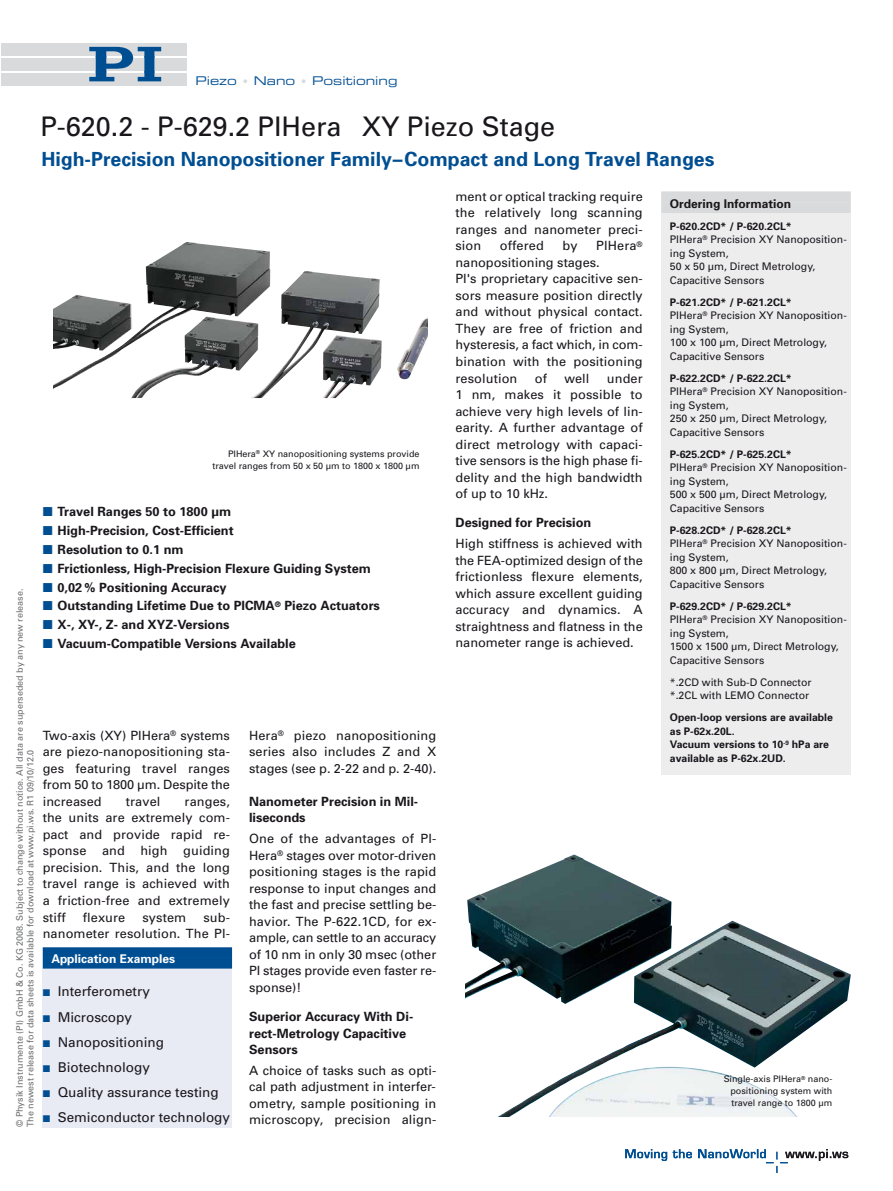
<style>
.page{position:relative;width:893px;height:1191px;background:#fff}
.page>*{position:absolute;margin:0;border:0;box-sizing:border-box;transform-origin:0 0}
.t1{font:27px "Univers";color:#1a171c}
.t2{font:700 19.5px "Univers";color:#004e92}
.t3{font:13.5px "Univers";color:#1a171c}
.t4{font:12.75px/16.5px "Univers";letter-spacing:.01em;color:#1a171c;text-align:justify}
.t5{font:700 12.75px/16.5px "Univers";color:#1a171c}
.t6{font:12px "Eurostile Extended Two";color:#004e92}
.t7{font:700 12px "Univers";color:#fff}
.t8{font:700 12px "Univers";color:#1a171c}
.t9{font:10.5px/13.5px "Univers";color:#1a171c}
.t10{font:700 10.5px/13.5px "Univers";color:#1a171c}
.t11{font:9px/10.8px "Univers";color:#6f7072}
.t12{font:9px/12px "Univers";color:#1a171c;text-align:right}
.s1{font-size:10.5px;color:#d9dadb}
.s2{font-family:"European Pi Three";font-weight:400;font-size:15px;color:#004e92}
.s3{font-family:"European Pi Three";font-size:11.25px;color:#004e92}
.s4{font-weight:700}
</style>
<div class="page">
<div style="left:64px;top:43px;width:123px;height:12px;background:#d9dadb"></div>
<div style="left:64px;top:58px;width:123px;height:12px;background:#d9dadb"></div>
<div style="left:64px;top:73px;width:123px;height:12px;background:#d9dadb"></div>
<svg style="left:89px;top:47px;width:72px;height:34px"></svg>
<div style="left:1px;top:43px;width:85px;height:12px;background:#d9dadb"></div>
<div style="left:1px;top:58px;width:85px;height:12px;background:#d9dadb"></div>
<div style="left:1px;top:73px;width:85px;height:12px;background:#d9dadb"></div>
<svg style="left:625px;top:1149px;width:223px;height:23px"></svg>
<div style="left:43px;top:947px;width:189px;height:180px;background:#e8ebf4"></div>
<div style="left:43px;top:947px;width:189px;height:11px;background:#004e92"></div>
<div style="left:43px;top:958px;width:189px;height:10px;background:#004e92"></div>
<div style="left:661px;top:192px;width:190px;height:582px;background:#ededee"></div>
<div style="left:661px;top:192px;width:190px;height:10px;background:#d9dadb"></div>
<div style="left:661px;top:202px;width:190px;height:11px;background:#d9dadb"></div>
<img style="left:53px;top:242px;width:327px;height:156px">
<img style="left:466px;top:854px;width:385px;height:262px">
<p class="t6" style="left:196px;top:76px;width:203px">Piezo <span class="s1">•</span> Nano <span class="s1">•</span> Positioning</p>
<h1 class="t1" style="left:40px;top:117px;width:516px">P-620.2 - P-629.2 PIHera XY Piezo Stage</h1>
<h2 class="t2" style="left:41px;top:152px;width:675px">High-Precision Nanopositioner Family–Compact and Long Travel Ranges</h2>
<p class="t12" style="left:212px;top:448px;width:209px">PIHera<sup>®</sup> XY nanopositioning systems provide travel ranges from 50 x 50 μm to 1800 x 1800 μm</p>
<p class="t5" style="left:43px;top:505px;width:190px"><span class="s2">-</span> Travel Ranges 50 to 1800 μm</p>
<p class="t5" style="left:43px;top:523px;width:193px"><span class="s2">-</span> High-Precision, Cost-Efficient</p>
<p class="t5" style="left:43px;top:542px;width:142px"><span class="s2">-</span> Resolution to 0.1 nm</p>
<p class="t5" style="left:43px;top:561px;width:330px"><span class="s2">-</span> Frictionless, High-Precision Flexure Guiding System</p>
<p class="t5" style="left:43px;top:580px;width:185px"><span class="s2">-</span> 0,02 % Positioning Accuracy</p>
<p class="t5" style="left:43px;top:598px;width:339px"><span class="s2">-</span> Outstanding Lifetime Due to PICMA<sup>®</sup> Piezo Actuators</p>
<p class="t5" style="left:43px;top:617px;width:188px"><span class="s2">-</span> X-, XY-, Z- and XYZ-Versions</p>
<p class="t5" style="left:43px;top:636px;width:255px"><span class="s2">-</span> Vacuum-Compatible Versions Available</p>
<p class="t11" style="left:15px;top:1127px;width:540px;rotate:-90deg">© Physik Instrumente (PI) GmbH &amp; Co. KG 2008. Subject to change without notice. All data are superseded by any new release.<br>The newest release for data sheets is available for download at www.pi.ws. R1 09/10/12.0</p>
<p class="t4" style="left:43px;top:728px;width:189px">Two-axis (XY) PIHera<sup>®</sup> systems are piezo-nanopositioning sta&shy;ges featuring travel ranges from 50 to 1800 μm. Despite the increased</p>
<p class="t4" style="left:249px;top:728px;width:189px">Hera<sup>®</sup> piezo nanopositioning series also includes Z and X stages (see p. 2-22 and p. 2-40).</p>
<p class="t5" style="left:249px;top:794px;width:171px">Nanometer Precision in Mil&shy;liseconds</p>
<p class="t4" style="left:249px;top:831px;width:189px">One of the advantages of PI-Hera<sup>®</sup> stages over motor-driven positioning stages is the rapid response to input changes and the fast and precise settling be&shy;havior. The P-622.1CD, for ex&shy;ample, can settle to an accuracy of 10 nm in only 30 msec (other PI stages provide even faster re&shy;sponse)!</p>
<p class="t5" style="left:249px;top:1009px;width:166px">Superior Accuracy With Di&shy;rect-Metrology Capacitive<br>Sensors</p>
<p class="t4" style="left:249px;top:1063px;width:189px">A choice of tasks such as opti&shy;cal path adjustment in interfer&shy;ometry, sample positioning in microscopy, precision align-</p>
<p class="t4" style="left:126px;top:794px;width:36px">travel</p>
<p class="t4" style="left:43px;top:794px;width:189px;text-indent:142px">ranges, the units are extremely com&shy;pact and provide rapid re&shy;sponse and high guiding precision. This, and the long travel range is achieved with a friction-free and extremely stiff</p>
<p class="t4" style="left:83px;top:910px;width:44px">flexure</p>
<p class="t4" style="left:142px;top:910px;width:45px">system</p>
<p class="t4" style="left:43px;top:910px;width:189px;text-align:right">sub-<br>nanometer resolution. The PI-</p>
<p class="t7" style="left:51px;top:954px;width:125px">Application Examples</p>
<p class="t3" style="left:43px;top:986px;width:109px"><span class="s3">-</span> Interferometry</p>
<p class="t3" style="left:43px;top:1011px;width:91px"><span class="s3">-</span> Microscopy</p>
<p class="t3" style="left:43px;top:1037px;width:123px"><span class="s3">-</span> Nanopositioning</p>
<p class="t3" style="left:43px;top:1062px;width:109px"><span class="s3">-</span> Biotechnology</p>
<p class="t3" style="left:43px;top:1087px;width:177px"><span class="s3">-</span> Quality assurance testing</p>
<p class="t3" style="left:43px;top:1112px;width:189px"><span class="s3">-</span> Semiconductor technology</p>
<p class="t4" style="left:455px;top:189px;width:189px">ment or optical tracking require the relatively long scanning ranges and nanometer preci&shy;sion</p>
<p class="t4" style="left:500px;top:239px;width:45px">offered</p>
<p class="t4" style="left:563px;top:239px;width:16px">by</p>
<p class="t4" style="left:455px;top:239px;width:189px;text-align:left;text-indent:141px">PIHera<sup>® </sup>nanopositioning stages.<br>PI's proprietary capacitive sen&shy;sors measure position directly and without physical contact.<br>They are free of friction and hysteresis, a fact which, in com&shy;bination with the positioning resolution</p>
<p class="t4" style="left:535px;top:371px;width:14px">of</p>
<p class="t4" style="left:564px;top:371px;width:27px">well</p>
<p class="t4" style="left:455px;top:371px;width:189px;text-indent:151px">under 1 nm, makes it possible to achieve very high levels of lin&shy;earity. A further advantage of direct metrology with capaci&shy;tive sensors is the high phase fi&shy;delity and the high bandwidth of up to 10 kHz.</p>
<p class="t5" style="left:455px;top:515px;width:137px">Designed for Precision</p>
<p class="t4" style="left:455px;top:536px;width:189px">High stiffness is achieved with the FEA-optimized design of the frictionless flexure elements, which assure excellent guiding accuracy and dynamics. A straightness and flatness in the nanometer range is achieved.</p>
<p class="t8" style="left:670px;top:199px;width:123px">Ordering Information</p>
<p class="t9" style="left:670px;top:220px;width:178px"><span class="s4">P-620.2CD* / P-620.2CL*<br></span>PIHera<sup>®</sup> Precision XY Nanoposition&shy;ing System,<br>50 x 50 μm, Direct Metrology,<br>Capacitive Sensors</p>
<p class="t9" style="left:670px;top:296px;width:178px"><span class="s4">P-621.2CD* / P-621.2CL*<br></span>PIHera<sup>®</sup> Precision XY Nanoposition&shy;ing System,<br>100 x 100 μm, Direct Metrology,<br>Capacitive Sensors</p>
<p class="t9" style="left:670px;top:372px;width:178px"><span class="s4">P-622.2CD* / P-622.2CL*<br></span>PIHera<sup>®</sup> Precision XY Nanoposition&shy;ing System,<br>250 x 250 μm, Direct Metrology,<br>Capacitive Sensors</p>
<p class="t9" style="left:670px;top:448px;width:178px"><span class="s4">P-625.2CD* / P-625.2CL*<br></span>PIHera<sup>®</sup> Precision XY Nanoposition&shy;ing System,<br>500 x 500 μm, Direct Metrology,<br>Capacitive Sensors</p>
<p class="t9" style="left:670px;top:524px;width:178px"><span class="s4">P-628.2CD* / P-628.2CL*<br></span>PIHera<sup>®</sup> Precision XY Nanoposition&shy;ing System,<br>800 x 800 μm, Direct Metrology,<br>Capacitive Sensors</p>
<p class="t9" style="left:670px;top:600px;width:178px"><span class="s4">P-629.2CD* / P-629.2CL*<br></span>PIHera<sup>®</sup> Precision XY Nanoposition&shy;ing System,<br>1500 x 1500 μm, Direct Metrology,<br>Capacitive Sensors</p>
<p class="t9" style="left:670px;top:676px;width:143px">*.2CD with Sub-D Connector *.2CL with LEMO Connector</p>
<p class="t10" style="left:670px;top:712px;width:165px">Open-loop versions are available as P-62x.20L.<br>Vacuum versions to 10<sup>-9</sup> hPa are available as P-62x.2UD.</p>
<p class="t12" style="left:730px;top:1074px;width:103px;text-align:justify;text-indent:-7px">Single-axis PIHera<sup>®</sup> nano&shy;positioning system with travel range to 1800 μm</p>
</div>
